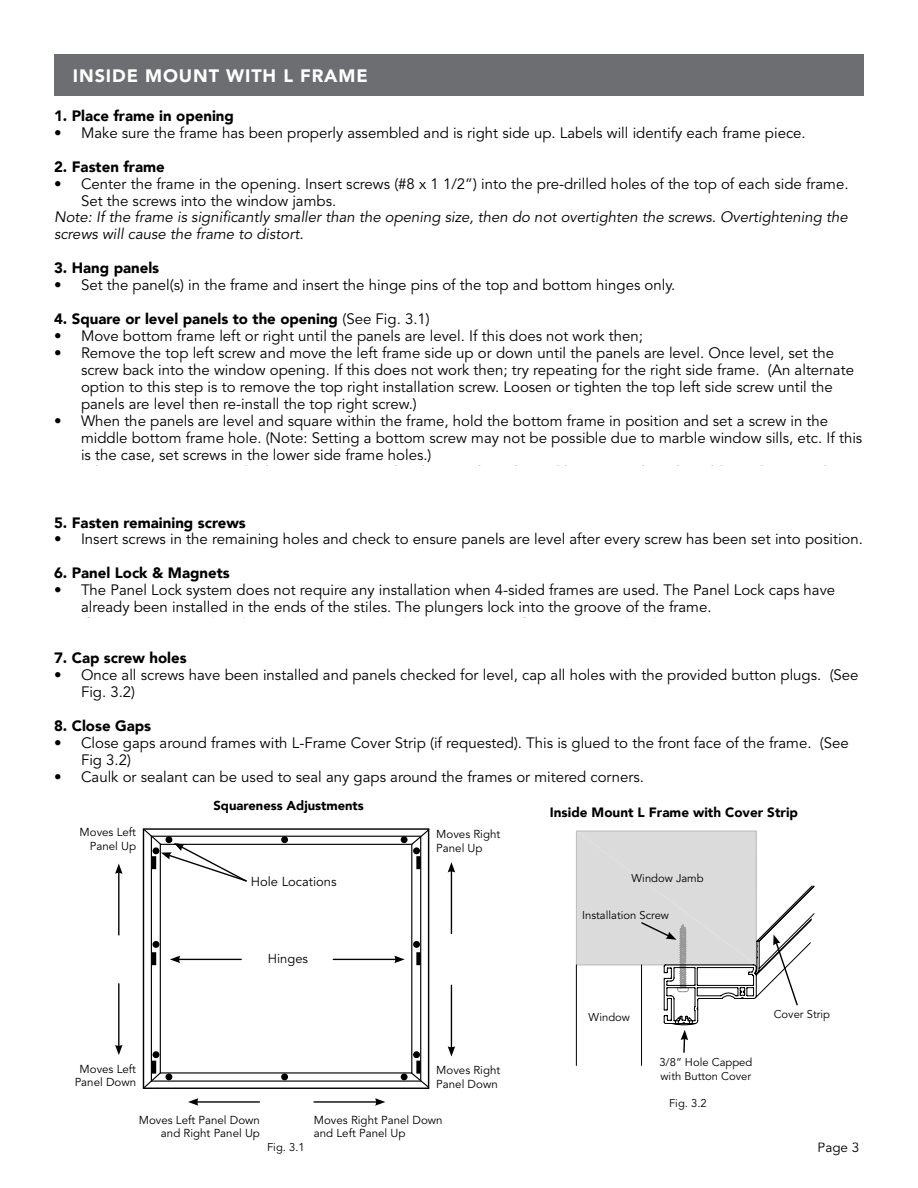
<style>
.page{position:relative;width:918px;height:1188px;background:#fff}
.page>*{position:absolute;margin:0;border:0;box-sizing:border-box;transform-origin:0 0}
.t1{font:900 18px "Avenir";letter-spacing:.05em;color:#fff}
.t2{font:15px/17px "Avenir";color:#000}
.t3{font:900 15px "Avenir";color:#000}
.t4{font:italic 15px/17px "Avenir";color:#000}
.t5{font:900 13.5px "Avenir";color:#000}
.t6{font:13.5px "Avenir";color:#000}
.t7{font:900 12.9px "Avenir";color:#000}
.t8{font:12.9px "Avenir";color:#000}
.t9{font:11.55px/13.8px "Avenir";color:#000}
.t10{font:11.25px/13.5px "Avenir";color:#000}
.s1{font-weight:400}
</style>
<div class="page">
<div style="left:54px;top:54px;width:810px;height:42px;background:#6d6e71"></div>
<svg style="left:143px;top:828px;width:287px;height:261px"></svg>
<svg style="left:153px;top:837px;width:95px;height:46px"></svg>
<hr style="left:333px;top:959px;width:64px;height:1px;background:#000">
<svg style="left:394px;top:956px;width:11px;height:7px"></svg>
<hr style="left:314px;top:1101px;width:63px;height:2px;background:#000">
<svg style="left:375px;top:1098px;width:10px;height:8px"></svg>
<hr style="left:178px;top:959px;width:63px;height:1px;background:#000">
<svg style="left:170px;top:956px;width:10px;height:7px"></svg>
<hr style="left:196px;top:1101px;width:63px;height:2px;background:#000">
<svg style="left:188px;top:1098px;width:10px;height:8px"></svg>
<hr style="left:451px;top:870px;width:1px;height:64px;background:#000">
<svg style="left:448px;top:862px;width:7px;height:11px"></svg>
<hr style="left:451px;top:985px;width:1px;height:64px;background:#000">
<svg style="left:448px;top:1046px;width:7px;height:11px"></svg>
<hr style="left:118px;top:872px;width:1px;height:63px;background:#000">
<svg style="left:115px;top:864px;width:8px;height:10px"></svg>
<hr style="left:118px;top:984px;width:1px;height:63px;background:#000">
<svg style="left:115px;top:1045px;width:8px;height:10px"></svg>
<svg style="left:576px;top:831px;width:239px;height:235px"></svg>
<p class="t1" style="left:73px;top:60px;width:296px">INSIDE MOUNT WITH L FRAME</p>
<p class="t3" style="left:54px;top:103px;width:181px">1. Place frame in opening</p>
<p class="t2" style="left:54px;top:124px;width:753px">• Make sure the frame has been properly assembled and is right side up. Labels will identify each frame piece.</p>
<p class="t3" style="left:54px;top:154px;width:112px">2. Fasten frame</p>
<p class="t2" style="left:81px;top:175px;width:769px;text-indent:-27px">• Center the frame in the opening. Insert screws (#8 x 1 1/2”) into the pre-drilled holes of the top of each side frame.<br>Set the screws into the window jambs.</p>
<p class="t4" style="left:54px;top:209px;width:795px">Note: If the frame is significantly smaller than the opening size, then do not overtighten the screws. Overtightening the screws will cause the frame to distort.</p>
<p class="t3" style="left:54px;top:255px;width:107px">3. Hang panels</p>
<p class="t2" style="left:54px;top:277px;width:623px">• Set the panel(s) in the frame and insert the hinge pins of the top and bottom hinges only.</p>
<p class="t3" style="left:54px;top:306px;width:377px">4. Square or level panels to the opening <span class="s1">(See Fig. 3.1)</span></p>
<p class="t2" style="left:54px;top:328px;width:590px">• Move bottom frame left or right until the panels are level. If this does not work then;</p>
<p class="t2" style="left:81px;top:345px;width:775px;text-indent:-27px">• Remove the top left screw and move the left frame side up or down until the panels are level. Once level, set the screw back into the window opening. If this does not work then; try repeating for the right side frame. (An alternate option to this step is to remove the top right installation screw. Loosen or tighten the top left side screw until the panels are level then re-install the top right screw.)</p>
<p class="t2" style="left:81px;top:413px;width:783px;text-indent:-27px">• When the panels are level and square within the frame, hold the bottom frame in position and set a screw in the middle bottom frame hole. (Note: Setting a bottom screw may not be possible due to marble window sills, etc. If this is the case, set screws in the lower side frame holes.)</p>
<p class="t3" style="left:54px;top:509px;width:193px">5. Fasten remaining screws</p>
<p class="t2" style="left:54px;top:531px;width:811px">• Insert screws in the remaining holes and check to ensure panels are level after every screw has been set into position.</p>
<p class="t3" style="left:54px;top:560px;width:177px">6. Panel Lock &amp; Magnets</p>
<p class="t2" style="left:81px;top:582px;width:756px;text-indent:-27px">• The Panel Lock system does not require any installation when 4-sided frames are used. The Panel Lock caps have already been installed in the ends of the stiles. The plungers lock into the groove of the frame.</p>
<p class="t3" style="left:54px;top:645px;width:134px">7. Cap screw holes</p>
<p class="t2" style="left:81px;top:667px;width:779px;text-indent:-27px">• Once all screws have been installed and panels checked for level, cap all holes with the provided button plugs. (See<br>Fig. 3.2)</p>
<p class="t3" style="left:54px;top:713px;width:99px">8. Close Gaps</p>
<p class="t2" style="left:81px;top:735px;width:769px;text-indent:-27px">• Close gaps around frames with L-Frame Cover Strip (if requested). This is glued to the front face of the frame. (See<br>Fig 3.2)</p>
<p class="t2" style="left:54px;top:769px;width:592px">• Caulk or sealant can be used to seal any gaps around the frames or mitered corners.</p>
<p class="t9" style="left:80px;top:826px;width:58px;text-align:right">Moves Left<br>Panel Up</p>
<p class="t9" style="left:75px;top:1062px;width:63px;text-align:center">Moves Left<br>Panel Down</p>
<p class="t7" style="left:213px;top:794px;width:152px">Squareness Adjustments</p>
<p class="t8" style="left:251px;top:875px;width:87px">Hole Locations</p>
<p class="t8" style="left:268px;top:951px;width:42px">Hinges</p>
<p class="t9" style="left:436px;top:827px;width:66px">Moves Right<br>Panel Up</p>
<p class="t9" style="left:436px;top:1063px;width:66px">Moves Right<br>Panel Down</p>
<p class="t5" style="left:550px;top:801px;width:250px">Inside Mount L Frame with Cover Strip</p>
<p class="t10" style="left:631px;top:872px;width:74px">Window Jamb</p>
<p class="t10" style="left:582px;top:909px;width:88px">Installation Screw</p>
<p class="t10" style="left:589px;top:1011px;width:43px">Window</p>
<p class="t10" style="left:659px;top:1056px;width:95px">3/8” Hole Capped with Button Cover</p>
<p class="t10" style="left:669px;top:1096px;width:39px">Fig. 3.2</p>
<p class="t10" style="left:774px;top:1008px;width:58px">Cover Strip</p>
<p class="t9" style="left:139px;top:1113px;width:123px;text-align:right">Moves Left Panel Down and Right Panel Up</p>
<p class="t9" style="left:314px;top:1113px;width:130px">Moves Right Panel Down and Left Panel Up</p>
<p class="t10" style="left:267px;top:1141px;width:39px">Fig. 3.1</p>
<p class="t6" style="left:818px;top:1140px;width:43px">Page 3</p>
</div>
